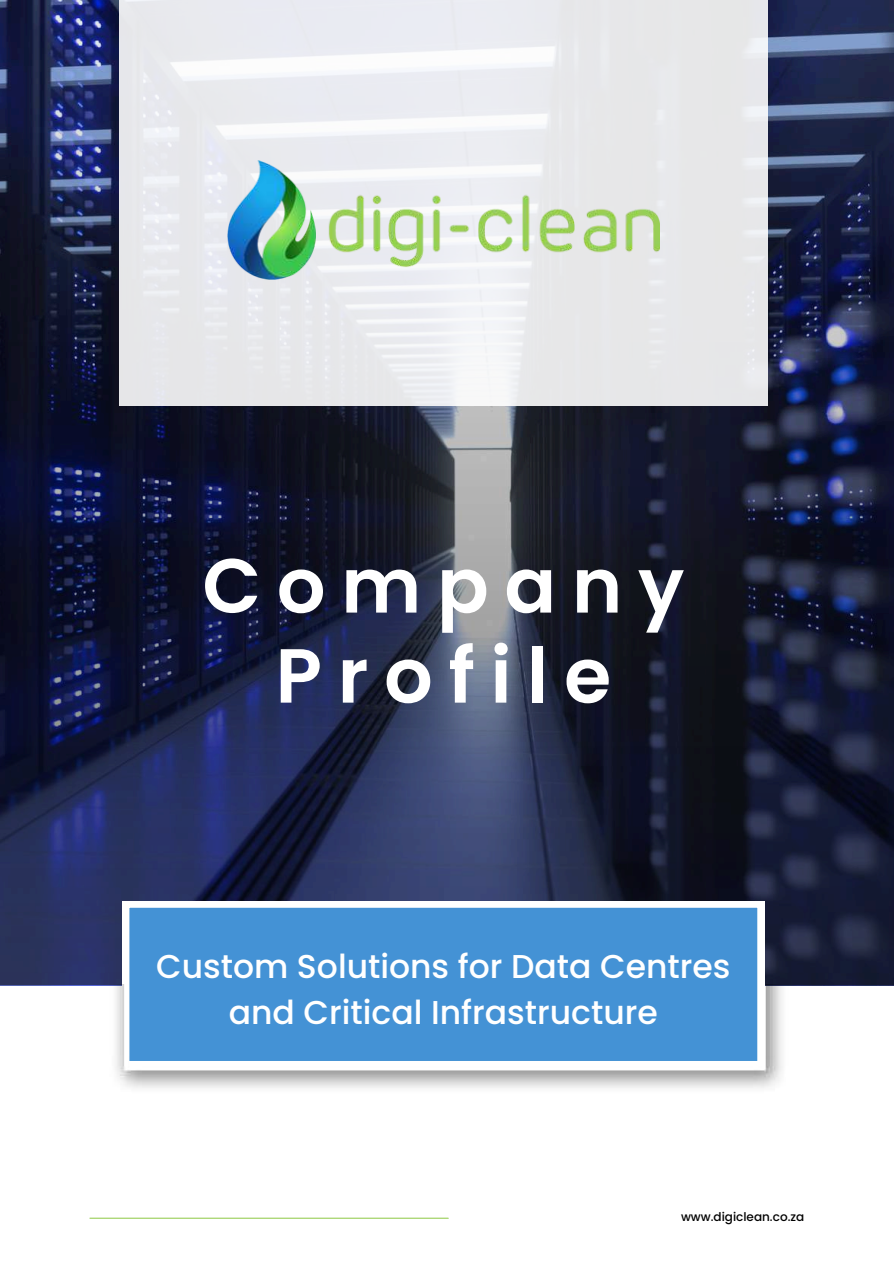
<style>
.page{position:relative;width:894px;height:1264px;background:#fff}
.page>*{position:absolute;margin:0;border:0;box-sizing:border-box;transform-origin:0 0}
.t1{font:600 76.5px/90px "Poppins";letter-spacing:.205em;color:#fff;text-align:center}
.t2{font:500 33px/46.2px "Poppins";color:#fff;text-align:center}
.t3{font:500 12px "Poppins";color:#000}
</style>
<div class="page">
<img style="left:0;top:0;width:893px;height:984px">
<hr style="left:90px;top:1217px;width:358px;height:1px;background:#99ce58">
<svg style="left:119px;top:0;width:648px;height:405px;background:#e9eaed"></svg>
<svg style="left:123px;top:901px;width:640px;height:83px;background:#569cd9"></svg>
<img style="left:109px;top:984px;width:679px;height:104px">
<img style="left:227px;top:160px;width:432px;height:119px">
<h1 class="t1" style="left:202px;top:541px;width:483px">Company<br>Profile</h1>
<p class="t2" style="left:156px;top:943px;width:575px">Custom Solutions for Data Centres and Critical Infrastructure</p>
<p class="t3" style="left:681px;top:1209px;width:125px">www.digiclean.co.za</p>
</div>
